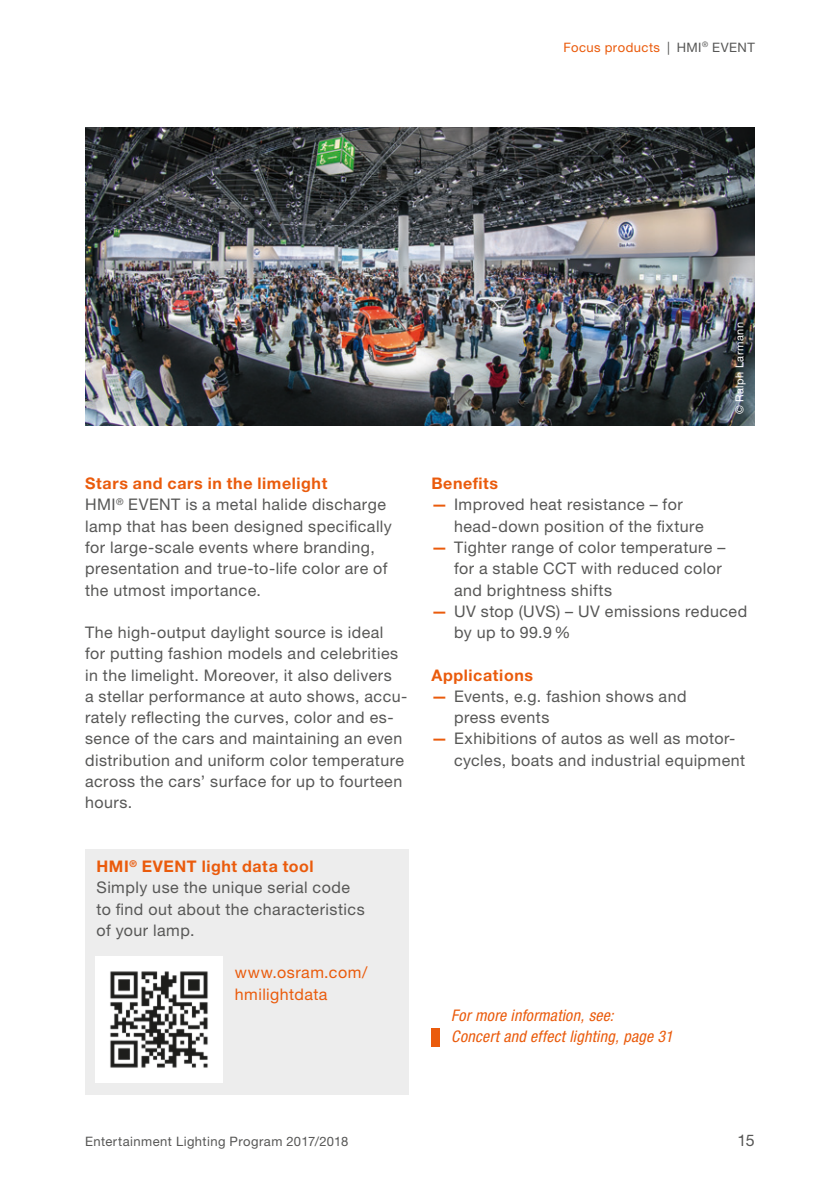
<style>
.page{position:relative;width:840px;height:1191px;background:#fff}
.page>*{position:absolute;margin:0;border:0;box-sizing:border-box;transform-origin:0 0}
.t1{font:16px/21.2px "Helvetica Neue LT Pro";letter-spacing:.03em;color:#575756}
.t2{font:italic condensed 16px/21.2px "Helvetica Neue LT Pro";letter-spacing:.015em;color:#ea5b0c}
.t3{font:16px/21.2px "Helvetica Neue LT Pro";letter-spacing:.03em;color:#ea5b0c}
.t4{font:700 16px "Helvetica Neue LT Pro";letter-spacing:.035em;color:#ea5b0c}
.t5{font:13px "Helvetica Neue LT Pro";letter-spacing:.035em;color:#575756}
.t6{font:13px "Helvetica Neue LT Pro";letter-spacing:.035em;color:#ea5b0c}
.t7{font:11px "Helvetica Neue LT Pro";letter-spacing:.04em;color:#fff}
.s1{color:#575756}
.s2{font-weight:700;color:#ea5b0c}
</style>
<div class="page">
<img style="left:85px;top:128px;width:669px;height:297px">
<div style="left:85px;top:849px;width:323px;height:245px;background:#ededed"></div>
<div style="left:431px;top:1028px;width:8px;height:19px;background:#ea5b0c"></div>
<img style="left:96px;top:956px;width:126px;height:126px">
<p class="t6" style="left:563px;top:42px;width:193px">Focus products <span class="s1">| HMI</span><sup>®</sup> <span class="s1">EVENT</span></p>
<p class="t7" style="left:735px;top:414px;width:93px;rotate:-90deg">© Ralph Larmann</p>
<p class="t1" style="left:85px;top:474px;width:308px"><span class="s2">Stars and cars in the limelight<br></span>HMI<sup>®</sup> EVENT is a metal halide discharge lamp that has been designed specifically for large-scale events where branding, presentation and true-to-life color are of the utmost importance.</p>
<p class="t1" style="left:85px;top:623px;width:323px">The high-output daylight source is ideal for putting fashion models and celebrities in the limelight. Moreover, it also delivers<br>a stellar performance at auto shows, accu&shy;rately reflecting the curves, color and es&shy;sence of the cars and maintaining an even distribution and uniform color temperature across the cars’ surface for up to fourteen hours.</p>
<p class="t1" style="left:96px;top:857px;width:269px"><span class="s2">HMI</span><sup>®</sup> <span class="s2">EVENT light data tool<br></span>Simply use the unique serial code to find out about the characteristics of your lamp.</p>
<p class="t3" style="left:235px;top:963px;width:134px">www.osram.com/ hmilightdata</p>
<p class="t4" style="left:431px;top:478px;width:68px">Benefits</p>
<p class="t1" style="left:454px;top:496px;width:251px;text-indent:-23px"><span class="s2">—</span> Improved heat resistance – for head-down position of the fixture</p>
<p class="t1" style="left:454px;top:538px;width:273px;text-indent:-23px"><span class="s2">—</span> Tighter range of color temperature – for a stable CCT with reduced color and brightness shifts</p>
<p class="t1" style="left:454px;top:602px;width:294px;text-indent:-23px"><span class="s2">—</span> UV stop (UVS) – UV emissions reduced by up to 99.9 %</p>
<p class="t4" style="left:431px;top:669px;width:103px">Applications</p>
<p class="t1" style="left:454px;top:687px;width:234px;text-indent:-23px"><span class="s2">—</span> Events, e.g. fashion shows and press events</p>
<p class="t1" style="left:454px;top:730px;width:292px;text-indent:-23px"><span class="s2">—</span> Exhibitions of autos as well as motor&shy;cycles, boats and industrial equipment</p>
<p class="t2" style="left:451px;top:1006px;width:223px">For more information, see:<br>Concert and effect lighting, page 31</p>
<p class="t5" style="left:85px;top:1136px;width:265px">Entertainment Lighting Program 2017/2018</p>
<p class="t1" style="left:737px;top:1131px;width:19px">15</p>
</div>
